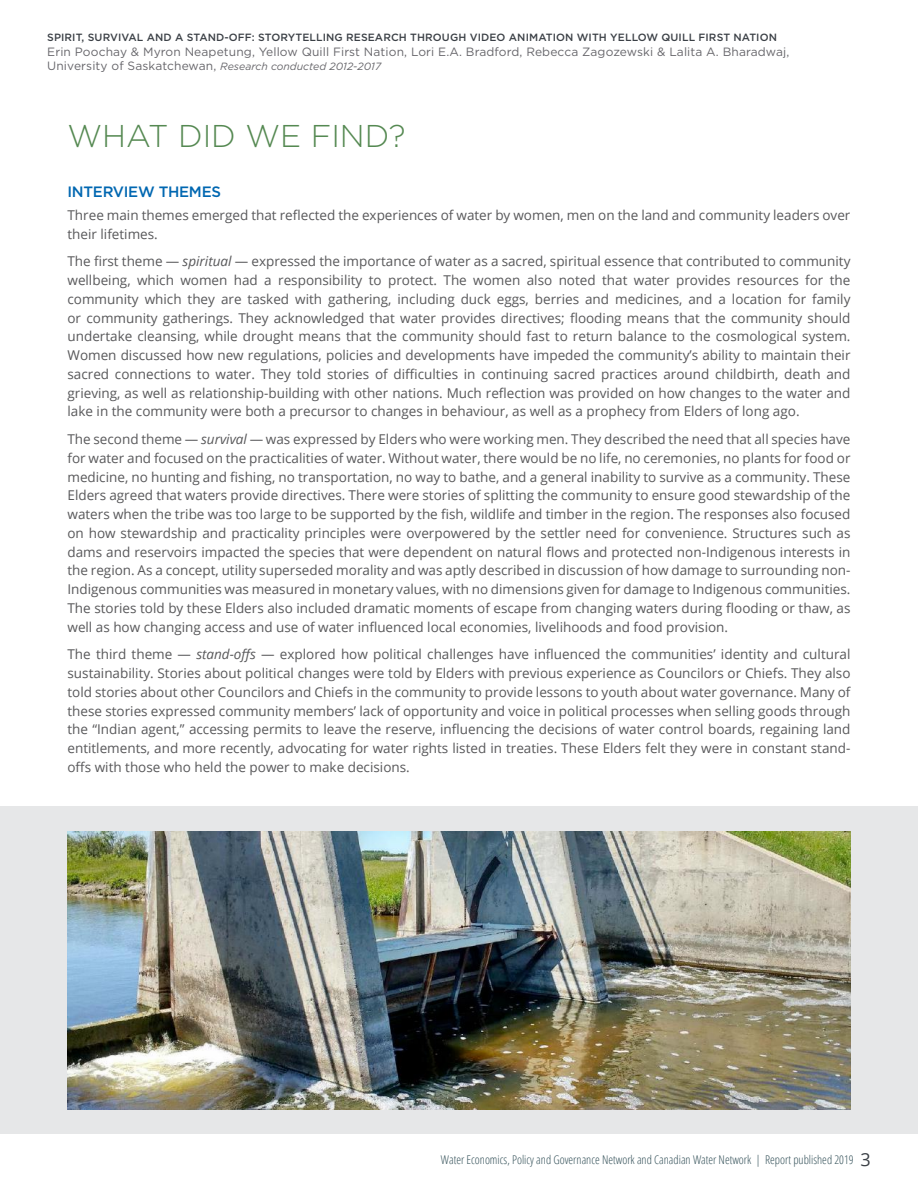
<style>
.page{position:relative;width:918px;height:1188px;background:#fff}
.page>*{position:absolute;margin:0;border:0;box-sizing:border-box;transform-origin:0 0}
.t1{font:300 31.5px "Gotham";color:#558952}
.t2{font:500 15px "Gotham";letter-spacing:-.02em;color:#0067b1}
.t3{font:13.5px/18.8px "Open Sans";color:#58585a;text-align:justify}
.t4{font:12px "Gotham";letter-spacing:.01em;color:#67666b}
.t5{font:300 condensed 12px "Open Sans";color:#345159}
.t6{font:500 10.5px "Gotham";letter-spacing:.01em;color:#3b4046}
.t7{font:italic 10.5px "Gotham";color:#67666b}
.s1{font-style:normal;font-size:12px}
.s2{font-style:italic}
.s3{font-weight:400;font-stretch:normal;font-size:18px;color:#3b4046}
</style>
<div class="page">
<div style="left:0;top:807px;width:918px;height:327px;background:#e6e7e8"></div>
<img style="left:68px;top:831px;width:782px;height:278px">
<p class="t6" style="left:47px;top:30px;width:731px">SPIRIT, SURVIVAL AND A STAND-OFF: STORYTELLING RESEARCH THROUGH VIDEO ANIMATION WITH YELLOW QUILL FIRST NATION</p>
<p class="t4" style="left:47px;top:45px;width:744px">Erin Poochay &amp; Myron Neapetung, Yellow Quill First Nation, Lori E.A. Bradford, Rebecca Zagozewski &amp; Lalita A. Bharadwaj,</p>
<p class="t7" style="left:47px;top:60px;width:336px"><span class="s1">University of Saskatchewan,</span> Research conducted 2012-2017</p>
<h1 class="t1" style="left:68px;top:116px;width:340px">WHAT DID WE FIND?</h1>
<p class="t2" style="left:68px;top:182px;width:155px">INTERVIEW THEMES</p>
<p class="t3" style="left:68px;top:205px;width:784px">Three main themes emerged that reflected the experiences of water by women, men on the land and community leaders over their lifetimes.</p>
<p class="t3" style="left:68px;top:252px;width:785px">The first theme — <span class="s2">spiritual</span> — expressed the importance of water as a sacred, spiritual essence that contributed to community wellbeing, which women had a responsibility to protect. The women also noted that water provides resources for the community which they are tasked with gathering, including duck eggs, berries and medicines, and a location for family or community gatherings. They acknowledged that water provides directives; flooding means that the community should undertake cleansing, while drought means that the community should fast to return balance to the cosmological system.<br>Women discussed how new regulations, policies and developments have impeded the community’s ability to maintain their sacred connections to water. They told stories of difficulties in continuing sacred practices around childbirth, death and grieving, as well as relationship-building with other nations. Much reflection was provided on how changes to the water and lake in the community were both a precursor to changes in behaviour, as well as a prophecy from Elders of long ago.</p>
<p class="t3" style="left:68px;top:429px;width:785px">The second theme — <span class="s2">survival</span> — was expressed by Elders who were working men. They described the need that all species have for water and focused on the practicalities of water. Without water, there would be no life, no ceremonies, no plants for food or medicine, no hunting and fishing, no transportation, no way to bathe, and a general inability to survive as a community. These Elders agreed that waters provide directives. There were stories of splitting the community to ensure good stewardship of the waters when the tribe was too large to be supported by the fish, wildlife and timber in the region. The responses also focused on how stewardship and practicality principles were overpowered by the settler need for convenience. Structures such as dams and reservoirs impacted the species that were dependent on natural flows and protected non-Indigenous interests in the region. As a concept, utility superseded morality and was aptly described in discussion of how damage to surrounding non-Indigenous communities was measured in monetary values, with no dimensions given for damage to Indigenous communities.<br>The stories told by these Elders also included dramatic moments of escape from changing waters during flooding or thaw, as well as how changing access and use of water influenced local economies, livelihoods and food provision.</p>
<p class="t3" style="left:68px;top:645px;width:785px">The third theme — <span class="s2">stand-offs</span> — explored how political challenges have influenced the communities’ identity and cultural sustainability. Stories about political changes were told by Elders with previous experience as Councilors or Chiefs. They also told stories about other Councilors and Chiefs in the community to provide lessons to youth about water governance. Many of these stories expressed community members’ lack of opportunity and voice in political processes when selling goods through the “Indian agent,” accessing permits to leave the reserve, influencing the decisions of water control boards, regaining land entitlements, and more recently, advocating for water rights listed in treaties. These Elders felt they were in constant stand&shy;offs with those who held the power to make decisions.</p>
<p class="t5" style="left:441px;top:1152px;width:431px">Water Economics, Policy and Governance Network and Canadian Water Network | Report published 2019 <span class="s3">3</span></p>
</div>
